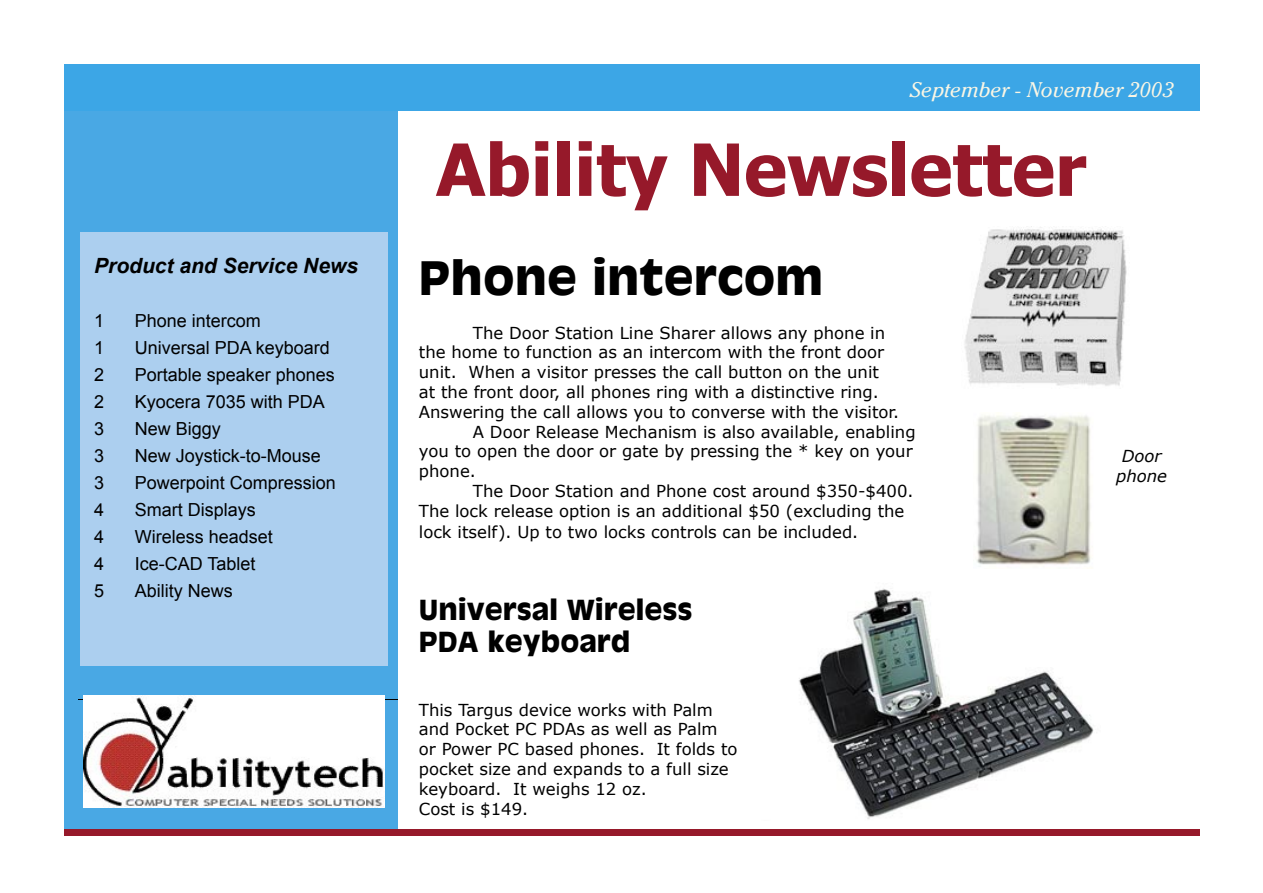
<style>
.page{position:relative;width:1263px;height:893px;background:#fff}
.page>*{position:absolute;margin:0;border:0;box-sizing:border-box;transform-origin:0 0}
.t1{font:700 72px "Tahoma";color:#96192a}
.t2{font:700 45px "Antique Olive";color:#000}
.t3{font:700 27px/32.4px "Antique Olive";color:#000}
.t4{font:italic 21px "Chelsea";color:#faf6e5}
.t5{font:italic 700 21px "Arial";color:#000}
.t6{font:18px "Arial";color:#000}
.t7{font:16.5px/19.8px "Verdana";color:#000}
.t8{font:italic 16.5px/19.8px "Verdana";color:#000;text-align:center}
</style>
<div class="page">
<div style="left:64px;top:64px;width:334px;height:765px;background:#49a8e4"></div>
<div style="left:64px;top:64px;width:1135px;height:47px;background:#3ca6e6"></div>
<div style="left:81px;top:232px;width:307px;height:434px;background:#accfef"></div>
<hr style="left:78px;top:699px;width:320px;height:1px;background:#000">
<div style="left:64px;top:829px;width:1135px;height:6px;background:#96192a"></div>
<img style="left:84px;top:696px;width:301px;height:112px">
<img style="left:964px;top:227px;width:163px;height:159px">
<img style="left:976px;top:414px;width:115px;height:151px">
<img style="left:799px;top:588px;width:295px;height:231px">
<p class="t5" style="left:94px;top:252px;width:265px">Product and Service News</p>
<p class="t6" style="left:94px;top:309px;width:12px">1</p>
<p class="t6" style="left:135px;top:309px;width:128px">Phone intercom</p>
<p class="t6" style="left:94px;top:336px;width:12px">1</p>
<p class="t6" style="left:135px;top:336px;width:197px">Universal PDA keyboard</p>
<p class="t6" style="left:94px;top:363px;width:12px">2</p>
<p class="t6" style="left:135px;top:363px;width:202px">Portable speaker phones</p>
<p class="t6" style="left:94px;top:390px;width:12px">2</p>
<p class="t6" style="left:135px;top:390px;width:192px">Kyocera 7035 with PDA</p>
<p class="t6" style="left:94px;top:417px;width:12px">3</p>
<p class="t6" style="left:135px;top:417px;width:88px">New Biggy</p>
<p class="t6" style="left:94px;top:444px;width:12px">3</p>
<p class="t6" style="left:135px;top:444px;width:188px">New Joystick-to-Mouse</p>
<p class="t6" style="left:94px;top:471px;width:12px">3</p>
<p class="t6" style="left:135px;top:471px;width:203px">Powerpoint Compression</p>
<p class="t6" style="left:94px;top:498px;width:12px">4</p>
<p class="t6" style="left:135px;top:498px;width:123px">Smart Displays</p>
<p class="t6" style="left:94px;top:525px;width:12px">4</p>
<p class="t6" style="left:135px;top:525px;width:140px">Wireless headset</p>
<p class="t6" style="left:94px;top:552px;width:12px">4</p>
<p class="t6" style="left:135px;top:552px;width:122px">Ice-CAD Tablet</p>
<p class="t6" style="left:94px;top:579px;width:12px">5</p>
<p class="t6" style="left:135px;top:579px;width:100px">Ability News</p>
<p class="t4" style="left:910px;top:77px;width:265px">September - November 2003</p>
<h1 class="t1" style="left:436px;top:119px;width:652px">Ability News let ter</h1>
<h2 class="t2" style="left:419px;top:248px;width:406px">Phone intercom</h2>
<p class="t7" style="left:473px;top:322px;width:414px">The Door Station Line Sharer allows any phone in</p>
<p class="t7" style="left:419px;top:342px;width:467px">the home to function as an intercom with the front door</p>
<p class="t7" style="left:419px;top:362px;width:462px">unit. When a visitor presses the call button on the unit</p>
<p class="t7" style="left:419px;top:382px;width:462px">at the front door, all phones ring with a distinctive ring.</p>
<p class="t7" style="left:419px;top:401px;width:482px">Answering the call allows you to converse with the visitor.</p>
<p class="t7" style="left:473px;top:421px;width:444px">A Door Release Mechanism is also available, enabling</p>
<p class="t7" style="left:419px;top:441px;width:495px">you to open the door or gate by pressing the * key on your</p>
<p class="t7" style="left:419px;top:461px;width:59px">phone.</p>
<p class="t7" style="left:473px;top:481px;width:442px">The Door Station and Phone cost around $350-$400.</p>
<p class="t7" style="left:419px;top:500px;width:487px">The lock release option is an additional $50 (excluding the</p>
<p class="t7" style="left:419px;top:522px;width:441px">lock itself). Up to two locks controls can be included.</p>
<h3 class="t3" style="left:419px;top:592px;width:275px">Universal Wireless<br>PDA keyboard</h3>
<p class="t7" style="left:419px;top:699px;width:320px">This Targus device works with Palm and Pocket PC PDAs as well as Palm or Power PC based phones. It folds to pocket size and expands to a full size keyboard. It weighs 12 oz.<br>Cost is $149.</p>
<p class="t8" style="left:1116px;top:446px;width:53px">Door phone</p>
</div>
